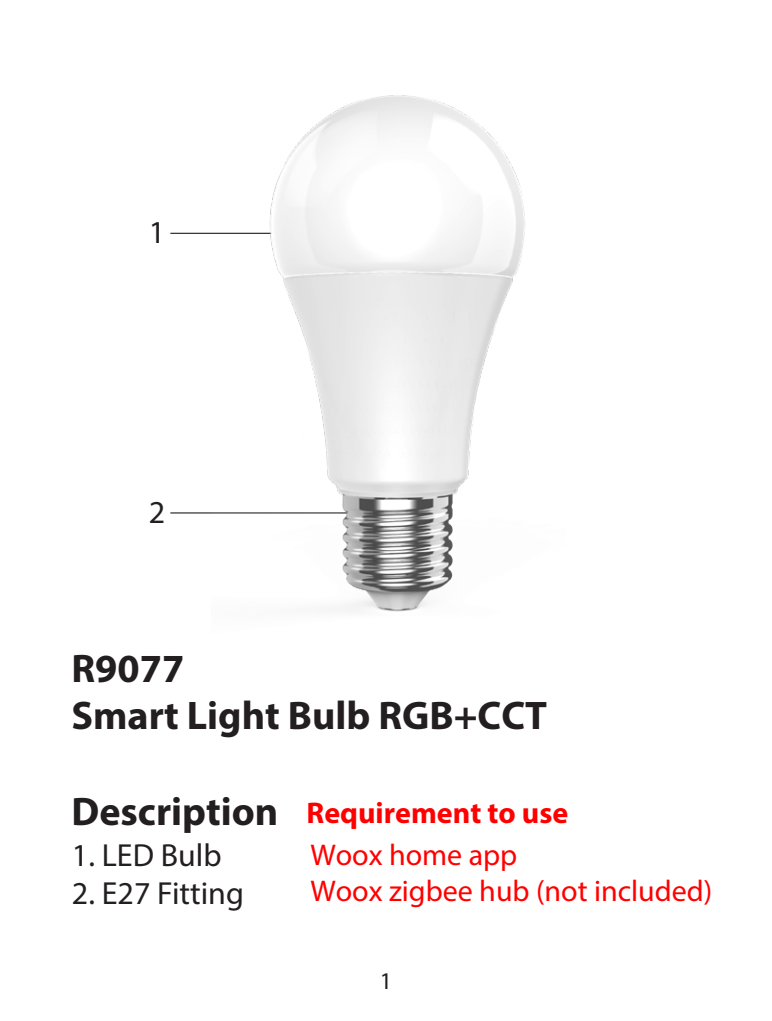
<style>
.page{position:relative;width:772px;height:1021px;background:#fff}
.page>*{position:absolute;margin:0;border:0;box-sizing:border-box;transform-origin:0 0}
.t1{font:700 40px/46px "Myriad Pro";color:#231f20}
.t2{font:32px "Myriad Pro";color:#231f20}
.t3{font:30px/36px "Myriad Pro";color:#f00}
.t4{font:700 30px "Myriad Pro";color:#f00}
.t5{font:24px "Myriad Pro";color:#231f20}
</style>
<div class="page">
<hr style="left:170px;top:233px;width:189px;height:1px;background:#231f20">
<hr style="left:170px;top:512px;width:216px;height:1px;background:#231f20">
<img style="left:211px;top:95px;width:314px;height:517px">
<p class="t2" style="left:149px;top:213px;width:18px">1</p>
<p class="t2" style="left:149px;top:492px;width:18px">2</p>
<p class="t1" style="left:71px;top:644px;width:477px">R9077<br>Smart Light Bulb RGB+CCT</p>
<p class="t1" style="left:71px;top:786px;width:208px">Description</p>
<p class="t2" style="left:72px;top:835px;width:151px">1. LED Bulb</p>
<p class="t2" style="left:72px;top:873px;width:173px">2. E27 Fitting</p>
<p class="t4" style="left:306px;top:793px;width:263px">Requirement to use</p>
<p class="t3" style="left:310px;top:836px;width:403px">Woox home app<br>Woox zigbee hub (not included)</p>
<p class="t5" style="left:379px;top:966px;width:14px">1</p>
</div>
